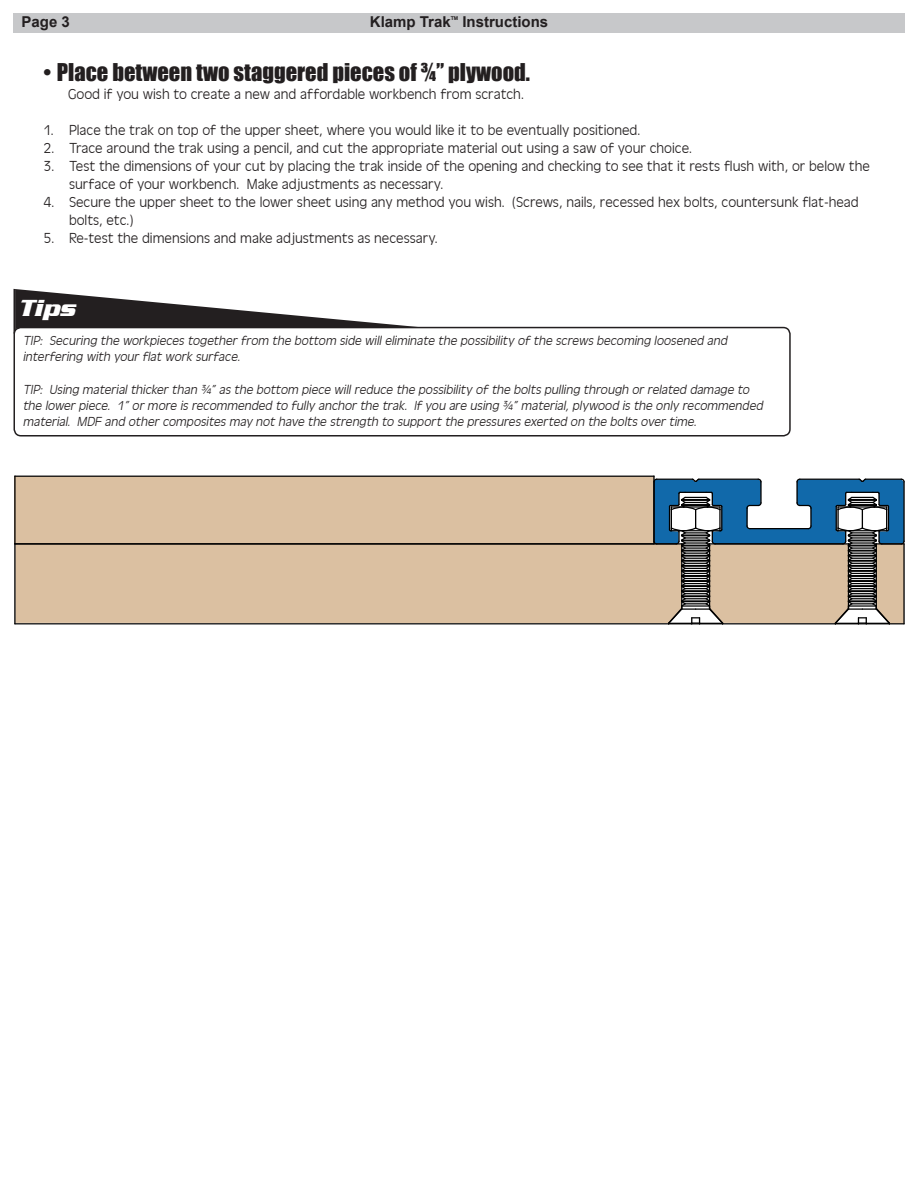
<style>
.page{position:relative;width:918px;height:1188px;background:#fff}
.page>*{position:absolute;margin:0;border:0;box-sizing:border-box;transform-origin:0 0}
.t1{font:italic 700 24px "Serpentine D";color:#fff}
.t2{font:22.5px "Impact";color:#231f20}
.t3{font:15px "Antique Oli T Ligh";color:#231f20}
.t4{font:700 15px "Arial";color:#231f20}
.t5{font:italic 13.5px/16.2px "Antique Oli T Ligh";color:#231f20}
.t6{font:700 5.25px "Arial";color:#231f20}
</style>
<div class="page">
<div style="left:14px;top:476px;width:639px;height:68px;background:#dbc0a1"></div>
<div style="left:16px;top:545px;width:637px;height:78px;background:#dbc0a1"></div>
<hr style="left:14px;top:476px;width:2px;height:68px;background:#000">
<hr style="left:15px;top:476px;width:639px;height:1px;background:#000">
<hr style="left:653px;top:476px;width:2px;height:68px;background:#000">
<hr style="left:15px;top:623px;width:654px;height:1px;background:#000">
<hr style="left:14px;top:544px;width:2px;height:80px;background:#000">
<hr style="left:15px;top:543px;width:667px;height:2px;background:#000">
<svg style="left:653px;top:478px;width:252px;height:146px;background:#91999a"></svg>
<div style="left:14px;top:327px;width:777px;height:110px;border:2px solid #231f20;border-radius:7px"></div>
<svg style="left:14px;top:289px;width:410px;height:45px"></svg>
<div style="left:14px;top:14px;width:891px;height:19px;background:#c7c8ca"></div>
<p class="t4" style="left:22px;top:12px;width:50px">Page 3</p>
<p class="t4" style="left:370px;top:12px;width:82px">Klamp Trak</p>
<p class="t6" style="left:451px;top:15px;width:9px">TM</p>
<p class="t4" style="left:462px;top:12px;width:87px">Instructions</p>
<p class="t2" style="left:43px;top:55px;width:488px">• Place between two staggered pieces of ¾” plywood.</p>
<p class="t3" style="left:68px;top:86px;width:457px">Good if you wish to create a new and affordable workbench from scratch.</p>
<p class="t3" style="left:44px;top:122px;width:598px">1. Place the trak on top of the upper sheet, where you would like it to be eventually positioned.</p>
<p class="t3" style="left:44px;top:140px;width:650px">2. Trace around the trak using a pencil, and cut the appropriate material out using a saw of your choice.</p>
<p class="t3" style="left:44px;top:158px;width:828px">3. Test the dimensions of your cut by placing the trak inside of the opening and checking to see that it rests flush with, or below the</p>
<p class="t3" style="left:69px;top:176px;width:376px">surface of your workbench. Make adjustments as necessary.</p>
<p class="t3" style="left:44px;top:194px;width:817px">4. Secure the upper sheet to the lower sheet using any method you wish. (Screws, nails, recessed hex bolts, countersunk flat-head</p>
<p class="t3" style="left:69px;top:212px;width:66px">bolts, etc.)</p>
<p class="t3" style="left:44px;top:230px;width:396px">5. Re-test the dimensions and make adjustments as necessary.</p>
<p class="t1" style="left:20px;top:293px;width:58px">Tips</p>
<p class="t5" style="left:23px;top:333px;width:708px">TIP: Securing the workpieces together from the bottom side willeliminate the possibility of the screws becoming loosened and interfering with your flat work surface.</p>
<p class="t5" style="left:23px;top:382px;width:744px">TIP: Using materialthicker than ¾”as the bottom piece willreduce the possibility of the bolts pulling through or related damage to the lower piece. 1”or more is recommended to fully anchor the trak. If you are using ¾”material,plywood is the only recommended material. MDF and other composites may not have the strength to support the pressures exerted on the bolts over time.</p>
</div>
